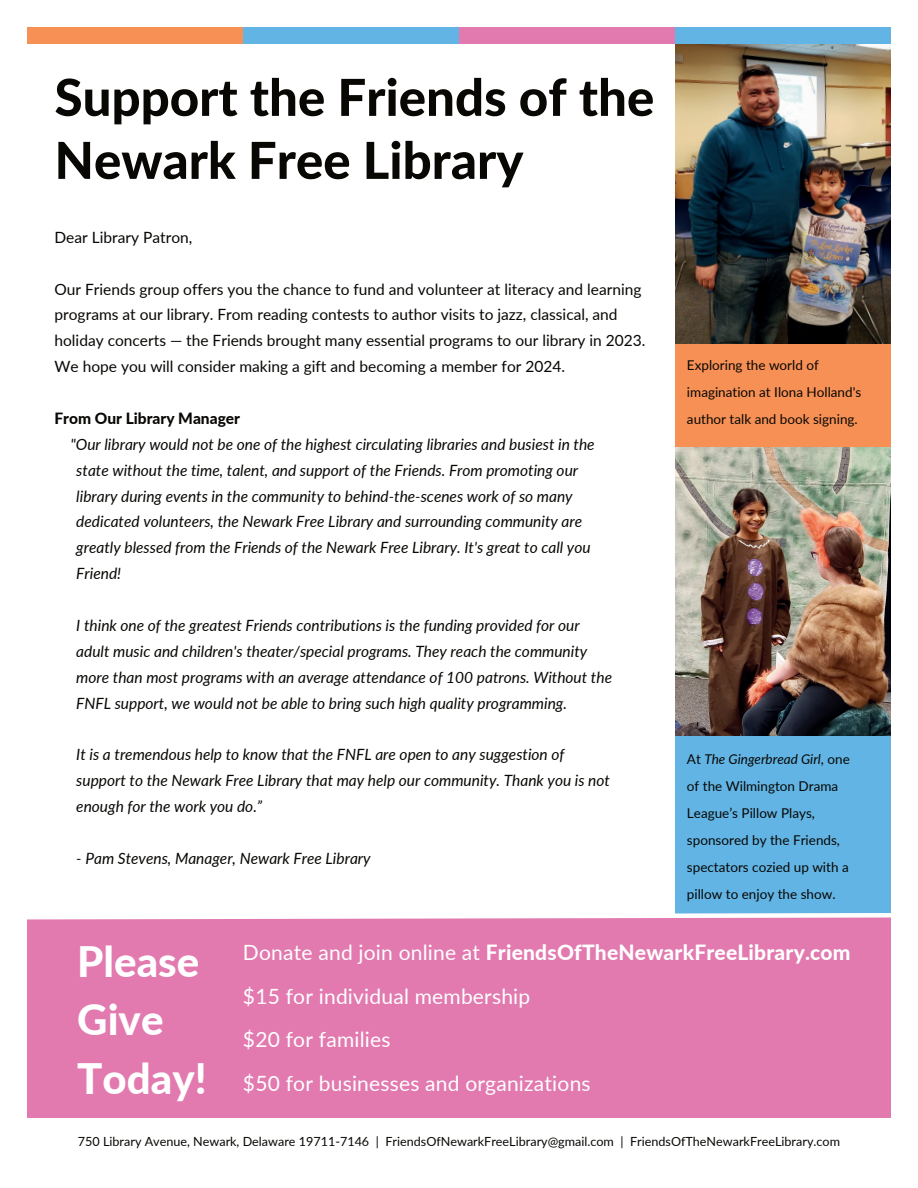
<style>
.page{position:relative;width:918px;height:1188px;background:#fff}
.page>*{position:absolute;margin:0;border:0;box-sizing:border-box;transform-origin:0 0}
.t1{font:800 51px "Lato";color:#080704}
.t2{font:800 42px/58.5px "Lato";color:#fff}
.t3{font:21px/44px "Lato";letter-spacing:.01em;color:#fff}
.t4{font:italic 15.45px/25.8px "Lato";color:#080704}
.t5{font:15.45px/25.8px "Lato";color:#080704}
.t6{font:800 15.45px "Lato";color:#080704}
.t7{font:13.5px/27px "Lato";color:#080704}
.t8{font:12.6px "Lato";color:#080704}
.s1{font-style:italic}
.s2{font-weight:800}
</style>
<div class="page">
<div style="left:27px;top:27px;width:216px;height:17px;background:#f69055"></div>
<div style="left:243px;top:27px;width:216px;height:17px;background:#61b4e4"></div>
<div style="left:459px;top:27px;width:216px;height:17px;background:#e27ab0"></div>
<div style="left:675px;top:27px;width:216px;height:17px;background:#61b4e4"></div>
<div style="left:27px;top:917px;width:864px;height:200px;background:#e27ab0"></div>
<img style="left:675px;top:446px;width:216px;height:291px">
<div style="left:675px;top:737px;width:233px;height:180px;background:#61b4e4"></div>
<div style="left:675px;top:340px;width:233px;height:106px;background:#f69055"></div>
<img style="left:675px;top:44px;width:216px;height:299px">
<div style="left:891px;top:0;width:27px;height:1188px;background:#fff"></div>
<svg style="left:27px;top:913px;width:864px;height:7px"></svg>
<h1 class="t1" style="left:55px;top:59px;width:601px">Support the Friends of the</h1>
<h1 class="t1" style="left:55px;top:122px;width:470px">Newark Free Library</h1>
<p class="t5" style="left:55px;top:224px;width:139px">Dear Library Patron,</p>
<p class="t5" style="left:55px;top:275px;width:592px">Our Friends group offers you the chance to fund and volunteer at literacy and learning programs at our library. From reading contests to author visits to jazz, classical, and holiday concerts — the Friends brought many essential programs to our library in 2023.<br>We hope you will consider making a gift and becoming a member for 2024.</p>
<p class="t6" style="left:55px;top:407px;width:187px">From Our Library Manager</p>
<p class="t4" style="left:76px;top:431px;width:520px;text-indent:-6px">"Our library would not be one of the highest circulating libraries and busiest in the state without the time, talent, and support of the Friends. From promoting our library during events in the community to behind-the-scenes work of so many dedicated volunteers, the Newark Free Library and surrounding community are greatly blessed from the Friends of the Newark Free Library. It's great to call you Friend!</p>
<p class="t4" style="left:76px;top:612px;width:537px">I think one of the greatest Friends contributions is the funding provided for our adult music and children's theater/special programs. They reach the community more than most programs with an average attendance of 100 patrons. Without the FNFL support, we would not be able to bring such high quality programming.</p>
<p class="t4" style="left:76px;top:741px;width:535px">It is a tremendous help to know that the FNFL are open to any suggestion of support to the Newark Free Library that may help our community. Thank you is not enough for the work you do.”</p>
<p class="t4" style="left:76px;top:845px;width:296px">- Pam Stevens, Manager, Newark Free Library</p>
<p class="t7" style="left:687px;top:351px;width:176px">Exploring the world of imagination at Ilona Holland's author talk and book signing.</p>
<p class="t7" style="left:687px;top:745px;width:164px">At <span class="s1">The Gingerbread Girl</span>, one of the Wilmington Drama<br>League’s Pillow Plays, sponsored by the Friends, spectators cozied up with a pillow to enjoy the show.</p>
<h2 class="t2" style="left:77px;top:930px;width:131px">Please<br>Give<br>Today!</h2>
<h3 class="t3" style="left:243px;top:929px;width:609px">Donate and join online at <span class="s2">FriendsOfTheNewarkFreeLibrary.com </span>$15 for individual membership<br>$20 for families<br>$50 for businesses and organizations</h3>
<p class="t8" style="left:78px;top:1133px;width:764px">750 Library Avenue, Newark, Delaware 19711-7146 | FriendsOfNewarkFreeLibrary@gmail.com | FriendsOfTheNewarkFreeLibrary.com</p>
</div>
